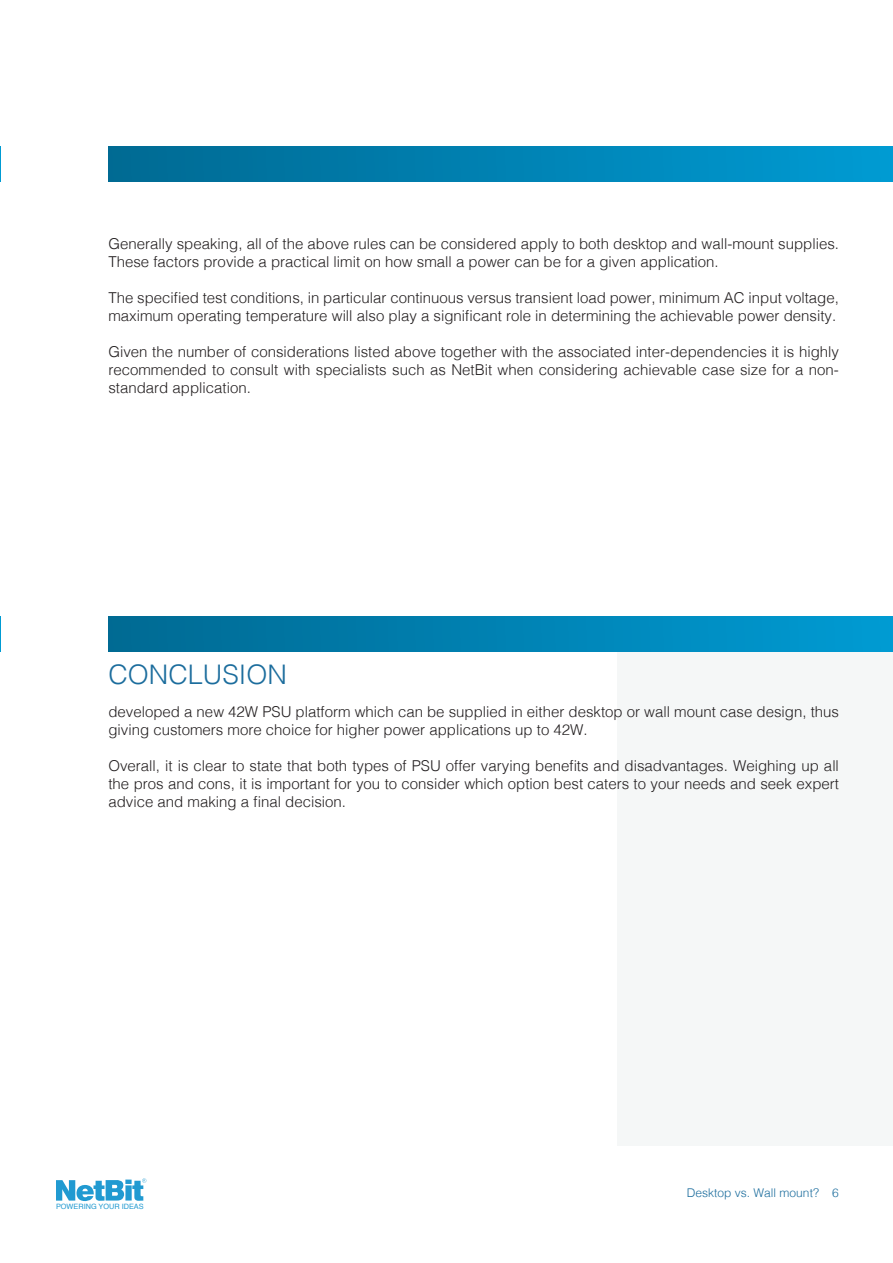
<style>
.page{position:relative;width:893px;height:1263px;background:#fff}
.page>*{position:absolute;margin:0;border:0;box-sizing:border-box;transform-origin:0 0}
.t1{font:300 27px "Helvetica";color:#1c6d9d}
.t2{font:300 15px/18px "Helvetica";color:#231f20}
.t3{font:300 12px "Helvetica";color:#1c6d9d}
.t4{font:7.35px "Helvetica";color:#219ad1}
</style>
<div class="page">
<hr style="left:0;top:147px;width:1px;height:35px;background:#009bd3">
<hr style="left:0;top:617px;width:1px;height:34px;background:#009bd3">
<div style="left:618px;top:617px;width:275px;height:528px;background:#f5f7f7"></div>
<svg style="left:56px;top:1178px;width:90px;height:23px"></svg>
<div style="left:108px;top:147px;width:785px;height:35px;background:linear-gradient(to right,#006992,#009bd3)"></div>
<div style="left:108px;top:617px;width:785px;height:34px;background:linear-gradient(to right,#006992,#009bd3)"></div>
<p class="t2" style="left:108px;top:233px;width:732px">Generally speaking, all of the above rules can be considered apply to both desktop and wall-mount supplies.<br>These factors provide a practical limit on how small a power can be for a given application.</p>
<p class="t2" style="left:108px;top:287px;width:732px">The specified test conditions, in particular continuous versus transient load power, minimum AC input voltage, maximum operating temperature will also play a significant role in determining the achievable power density.</p>
<p class="t2" style="left:108px;top:341px;width:732px;text-align:justify">Given the number of considerations listed above together with the associated inter-dependencies it is highly recommended to consult with specialists such as NetBit when considering achievable case size for a non&shy;standard application.</p>
<p class="t1" style="left:108px;top:651px;width:180px">CONCLUSION</p>
<p class="t2" style="left:108px;top:701px;width:732px">developed a new 42W PSU platform which can be supplied in either desktop or wall mount case design, thus giving customers more choice for higher power applications up to 42W.</p>
<p class="t2" style="left:108px;top:755px;width:732px;text-align:justify">Overall, it is clear to state that both types of PSU offer varying benefits and disadvantages. Weighing up all the pros and cons, it is important for you to consider which option best caters to your needs and seek expert advice and making a final decision.</p>
<p class="t4" style="left:56px;top:1200px;width:89px">POWERING YOUR IDEAS</p>
<p class="t3" style="left:687px;top:1182px;width:134px">Desktop vs. Wall mount?</p>
<p class="t3" style="left:832px;top:1182px;width:8px">6</p>
</div>
